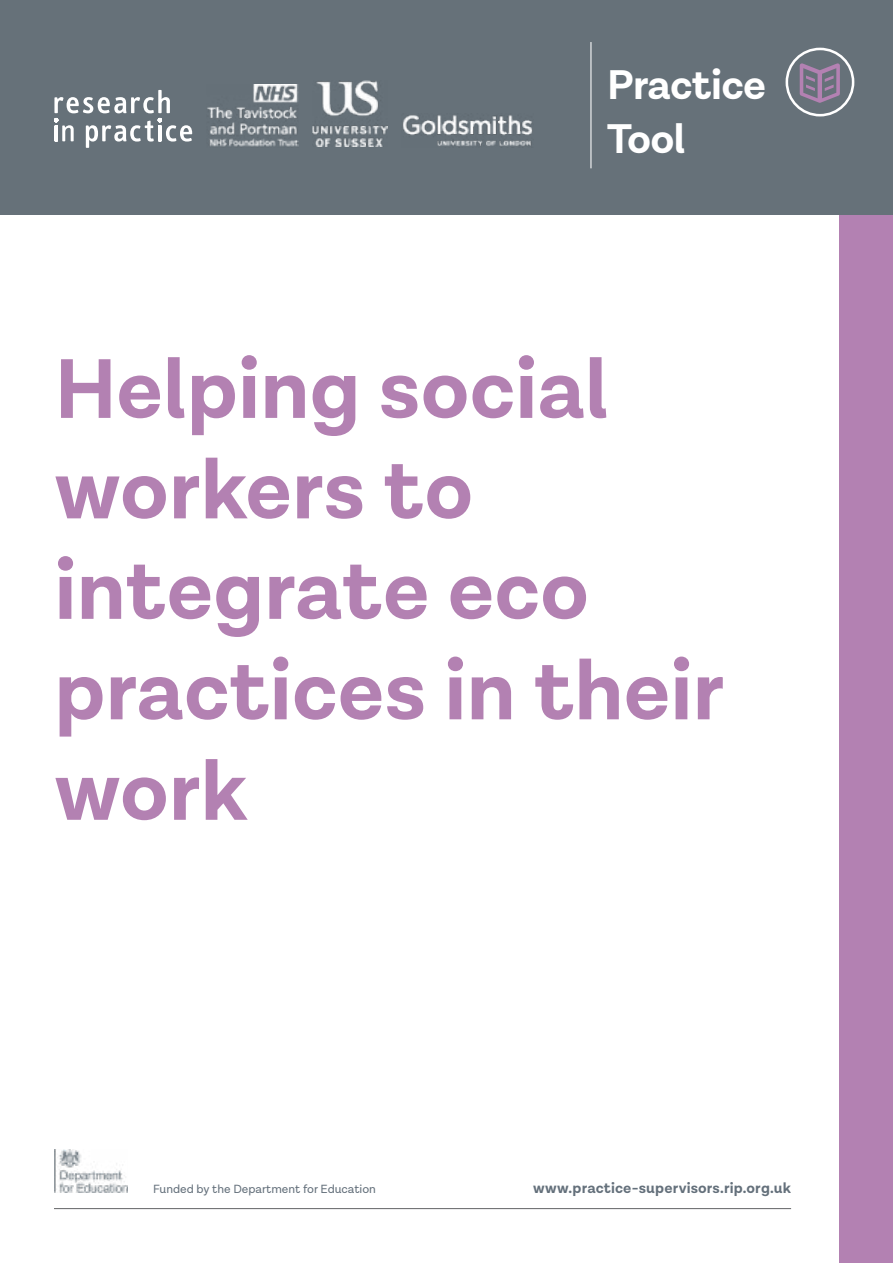
<style>
.page{position:relative;width:893px;height:1263px;background:#fff}
.page>*{position:absolute;margin:0;border:0;box-sizing:border-box;transform-origin:0 0}
.t1{font:700 85.5px/100.5px "Lota Grotesque Alt 1";color:#b381b2}
.t2{font:700 42px/54px "Lota Grotesque Alt 2";letter-spacing:-.015em;color:#fff}
.t3{font:700 15px "Lota Grotesque Alt 1";letter-spacing:.01em;color:#64707b}
.t4{font:12px "Lota Grotesque Alt 1";color:#64707b}
</style>
<div class="page">
<div style="left:839px;top:198px;width:54px;height:1065px;background:#b381b2"></div>
<hr style="left:54px;top:1208px;width:737px;height:1px;background:#636466">
<img style="left:54px;top:1149px;width:74px;height:44px">
<div style="left:0;top:0;width:893px;height:215px;background:#667179"></div>
<hr style="left:590px;top:42px;width:1px;height:126px;background:#fff">
<svg style="left:54px;top:90px;width:138px;height:58px"></svg>
<img style="left:207px;top:84px;width:91px;height:63px">
<img style="left:313px;top:81px;width:74px;height:66px">
<img style="left:403px;top:115px;width:129px;height:31px">
<div style="left:786px;top:48px;width:68px;height:68px;border:3px solid #fff;border-radius:50%"></div>
<svg style="left:800px;top:63px;width:40px;height:40px"></svg>
<p class="t2" style="left:607px;top:59px;width:160px">Practice<br>Tool</p>
<p class="t1" style="left:54px;top:342px;width:671px">Helping social workers to integrate eco practices in their work</p>
<p class="t4" style="left:153px;top:1182px;width:224px">Funded by the Department for Education</p>
<p class="t3" style="left:533px;top:1179px;width:259px">www.practice-supervisors.rip.org.uk</p>
</div>
